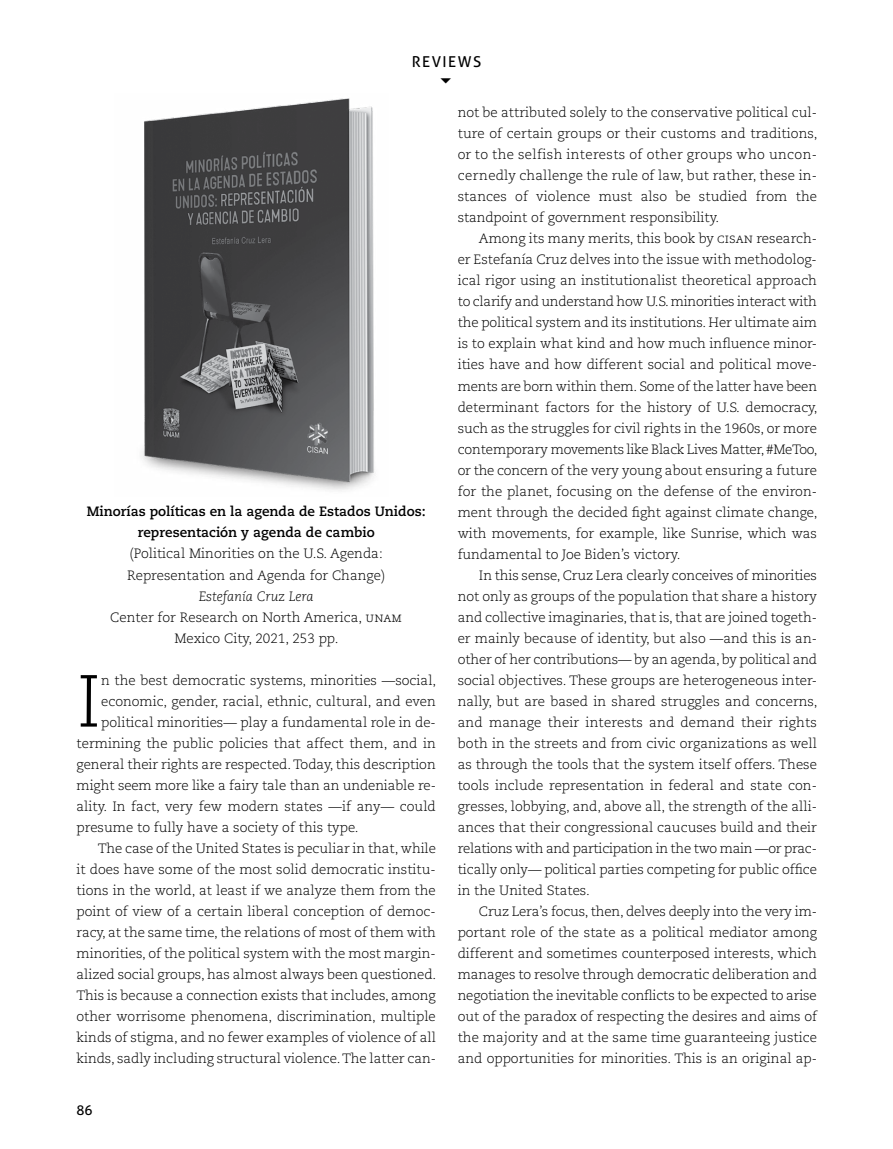
<style>
.page{position:relative;width:893px;height:1149px;background:#fff}
.page>*{position:absolute;margin:0;border:0;box-sizing:border-box;transform-origin:0 0}
.t1{font:300 73.5px "Caecilia LT Std";color:#000}
.t2{font:15px "Aller";letter-spacing:.1em;color:#000}
.t3{font:300 13.5px/21px "Caecilia LT Std";color:#000;text-align:justify}
.t4{font:700 13.5px/21px "Caecilia LT Std";color:#000;text-align:center}
.t5{font:italic 300 13.5px "Caecilia LT Std";color:#000}
.t6{font:13.5px "Aller";color:#000}
</style>
<div class="page">
<img style="left:142px;top:98px;width:233px;height:393px">
<p class="t2" style="left:412px;top:52px;width:71px">REVIEWS</p>
<p class="t4" style="left:87px;top:501px;width:340px">Minorías políticas en la agenda de Estados Unidos: representación y agenda de cambio</p>
<p class="t3" style="left:127px;top:543px;width:260px">(Political Minorities on the U.S. Agenda:<br>Representation and Agenda for Change)</p>
<p class="t5" style="left:199px;top:588px;width:116px">Estefanía Cruz Lera</p>
<p class="t3" style="left:110px;top:606px;width:293px;text-align:center">Center for Research on North America, unam<br>Mexico City, 2021, 253 pp.</p>
<h1 class="t1" style="left:77px;top:659px;width:26px">I</h1>
<p class="t3" style="left:101px;top:669px;width:337px">n the best democratic systems, minorities —social,</p>
<p class="t3" style="left:101px;top:690px;width:336px">economic, gender, racial, ethnic, cultural, and even</p>
<p class="t3" style="left:101px;top:711px;width:336px">political minorities— play a fundamental role in de-</p>
<p class="t3" style="left:77px;top:732px;width:361px">termining the public policies that affect them, and in</p>
<p class="t3" style="left:77px;top:753px;width:361px">general their rights are respected. Today, this description</p>
<p class="t3" style="left:77px;top:774px;width:361px">might seem more like a fairy tale than an undeniable re-</p>
<p class="t3" style="left:77px;top:795px;width:361px">ality. In fact, very few modern states —if any— could</p>
<p class="t3" style="left:77px;top:816px;width:284px">presume to fully have a society of this type.</p>
<p class="t3" style="left:98px;top:837px;width:340px">The case of the United States is peculiar in that, while</p>
<p class="t3" style="left:77px;top:858px;width:361px">it does have some of the most solid democratic institu-</p>
<p class="t3" style="left:77px;top:879px;width:361px">tions in the world, at least if we analyze them from the</p>
<p class="t3" style="left:77px;top:900px;width:361px">point of view of a certain liberal conception of democ-</p>
<p class="t3" style="left:77px;top:921px;width:361px">racy, at the same time, the relations of most of them with</p>
<p class="t3" style="left:77px;top:942px;width:361px">minorities, of the political system with the most margin-</p>
<p class="t3" style="left:77px;top:963px;width:361px">alized social groups, has almost always been questioned.</p>
<p class="t3" style="left:77px;top:984px;width:361px">This is because a connection exists that includes, among</p>
<p class="t3" style="left:77px;top:1005px;width:361px">other worrisome phenomena, discrimination, multiple</p>
<p class="t3" style="left:77px;top:1026px;width:361px">kinds of stigma, and no fewer examples of violence of all</p>
<p class="t3" style="left:77px;top:1047px;width:361px">kinds, sadly including structural violence. The latter can-</p>
<p class="t6" style="left:77px;top:1101px;width:18px">86</p>
<p class="t3" style="left:458px;top:102px;width:361px">not be attributed solely to the conservative political cul&shy;ture of certain groups or their customs and traditions, or to the selfish interests of other groups who uncon&shy;cernedly challenge the rule of law, but rather, these in&shy;stances of violence must also be studied from the standpoint of government responsibility.</p>
<p class="t3" style="left:458px;top:228px;width:361px;text-indent:21px">Among its many merits, this book by cisan research&shy;er Estefanía Cruz delves into the issue with methodolog&shy;ical rigor using an institutionalist theoretical approach to clarify and understand how U.S. minorities interact with the political system and its institutions. Her ultimate aim is to explain what kind and how much influence minor&shy;ities have and how different social and political move&shy;ments are born within them. Some of the latter have been determinant factors for the history of U.S. democracy, such as the struggles for civil rights in the 1960s, or more contemporary movements like Black Lives Matter, #MeToo, or the concern of the very young about ensuring a future for the planet, focusing on the defense of the environ&shy;ment through the decided fight against climate change, with movements, for example, like Sunrise, which was fundamental to Joe Biden’s victory.</p>
<p class="t3" style="left:458px;top:564px;width:361px;text-indent:21px">In this sense, Cruz Lera clearly conceives of minorities not only as groups of the population that share a history and collective imaginaries, that is, that are joined togeth&shy;er mainly because of identity, but also —and this is an&shy;other of her contributions— by an agenda, by political and social objectives. These groups are heterogeneous inter&shy;nally, but are based in shared struggles and concerns, and manage their interests and demand their rights both in the streets and from civic organizations as well as through the tools that the system itself offers. These tools include representation in federal and state con&shy;gresses, lobbying, and, above all, the strength of the alli&shy;ances that their congressional caucuses build and their relations with and participation in the two main —or prac&shy;tically only— political parties competing for public office in the United States.</p>
<p class="t3" style="left:458px;top:901px;width:361px;text-indent:21px">Cruz Lera’s focus, then, delves deeply into the very im&shy;portant role of the state as a political mediator among different and sometimes counterposed interests, which manages to resolve through democratic deliberation and negotiation the inevitable conflicts to be expected to arise out of the paradox of respecting the desires and aims of the majority and at the same time guaranteeing justice and opportunities for minorities. This is an original ap-</p>
</div>
